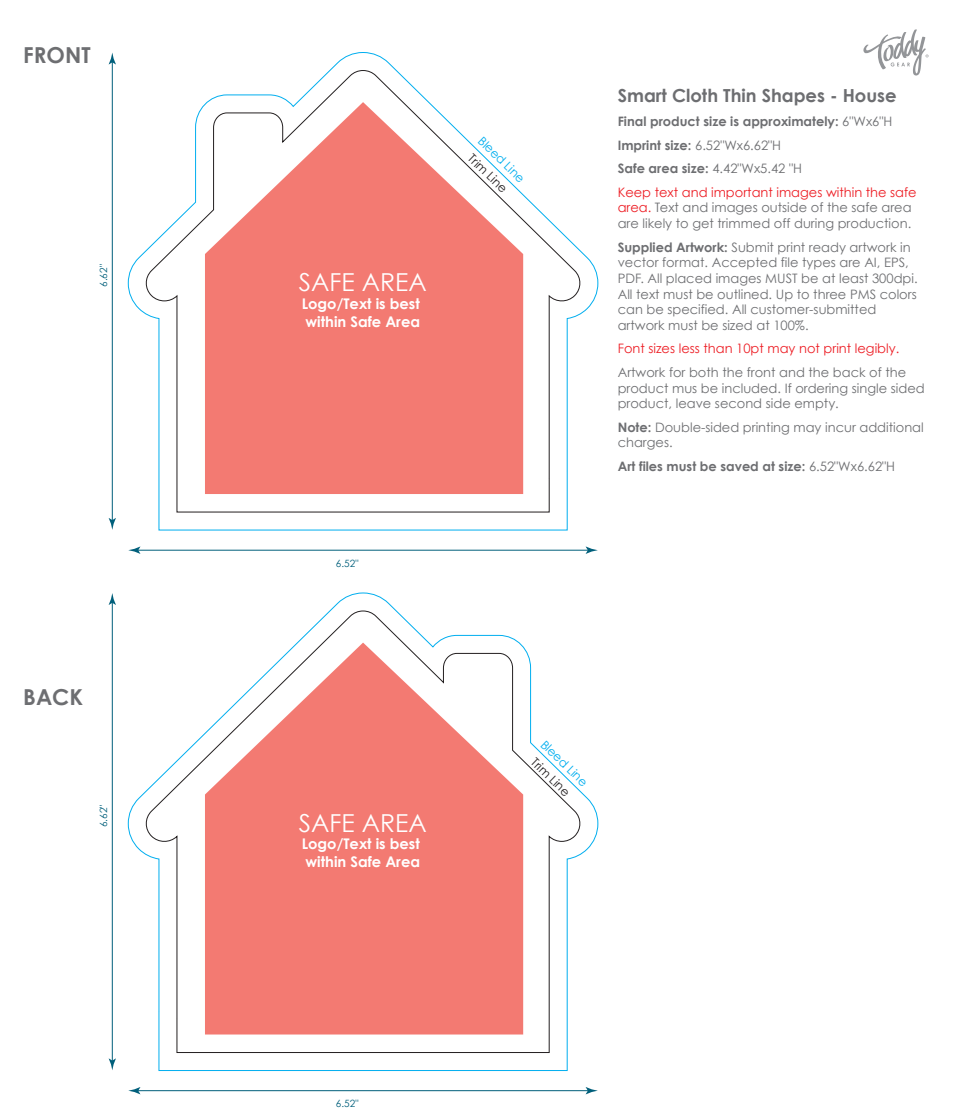
<style>
.page{position:relative;width:955px;height:1119px;background:#fff}
.page>*{position:absolute;margin:0;border:0;box-sizing:border-box;transform-origin:0 0}
.t1{font:24.8px "Century Gothic";color:#fff}
.t2{font:700 22px "Century Gothic";color:#6d6e71}
.t3{font:700 18px "Century Gothic";color:#6d6e71}
.t4{font:700 14.7px/17.6px "Century Gothic";color:#fff}
.t5{font:13px/15.6px "Century Gothic";color:#6d6e71}
.t6{font:700 13px/23.6px "Century Gothic";color:#6d6e71}
.t7{font:13px "Century Gothic";color:#ed1d24}
.t8{font:12px "Century Gothic";color:#00aeef}
.t9{font:12px "Century Gothic";color:#231f20}
.t10{font:10px "Century Gothic";color:#005f7b}
.s1{font-weight:400}
.s2{font-weight:400;color:#ed1d24}
.s3{color:#ed1d24}
.s4{font-weight:700}
</style>
<div class="page">
<svg style="left:863px;top:29px;width:66px;height:47px"></svg>
<hr style="left:136px;top:549px;width:454px;height:1px;background:#005f7b">
<svg style="left:128px;top:546px;width:12px;height:8px"></svg>
<svg style="left:586px;top:546px;width:12px;height:8px"></svg>
<hr style="left:112px;top:61px;width:1px;height:461px;background:#005f7b">
<svg style="left:109px;top:518px;width:7px;height:12px"></svg>
<svg style="left:109px;top:53px;width:7px;height:11px"></svg>
<hr style="left:136px;top:1090px;width:454px;height:1px;background:#005f7b">
<svg style="left:128px;top:1087px;width:12px;height:7px"></svg>
<svg style="left:586px;top:1087px;width:12px;height:7px"></svg>
<hr style="left:112px;top:601px;width:1px;height:461px;background:#005f7b">
<svg style="left:109px;top:1058px;width:7px;height:12px"></svg>
<svg style="left:109px;top:593px;width:7px;height:12px"></svg>
<svg style="left:127px;top:52px;width:472px;height:479px"></svg>
<svg style="left:143px;top:69px;width:440px;height:444px"></svg>
<svg style="left:205px;top:102px;width:318px;height:392px;fill:#f37a72"></svg>
<svg style="left:143px;top:610px;width:440px;height:443px"></svg>
<svg style="left:205px;top:642px;width:318px;height:392px;fill:#f37a72"></svg>
<h2 class="t2" style="left:23px;top:41px;width:69px">FRONT</h2>
<p class="t10" style="left:98px;top:287px;width:24px;rotate:-90deg">6.62"</p>
<h2 class="t2" style="left:23px;top:683px;width:61px">BACK</h2>
<p class="t10" style="left:98px;top:827px;width:24px;rotate:-90deg">6.62"</p>
<h1 class="t1" style="left:299px;top:267px;width:129px">SAFE AREA</h1>
<p class="t4" style="left:302px;top:294px;width:120px">Logo/Text is best within Safe Area</p>
<p class="t8" style="left:485px;top:134px;width:61px;rotate:44deg">Bleed Line</p>
<p class="t9" style="left:475px;top:151px;width:50px;rotate:44deg">Trim Line</p>
<p class="t10" style="left:336px;top:557px;width:24px">6.52"</p>
<h3 class="t3" style="left:618px;top:85px;width:281px">Smart Cloth Thin Shapes - House</h3>
<p class="t6" style="left:618px;top:109px;width:301px">Final product size is approximately: <span class="s1">6"Wx6"H </span>Imprint size: <span class="s1">6.52"Wx6.62"H<br></span>Safe area size: <span class="s1">4.42"Wx5.42 "H<br></span><span class="s2">Keep text and important images within the safe</span></p>
<p class="t5" style="left:618px;top:200px;width:295px"><span class="s3">area.</span> Text and images outside of the safe area are likely to get trimmed off during production.</p>
<p class="t5" style="left:618px;top:239px;width:301px"><span class="s4">Supplied Artwork:</span> Submit print ready artwork in vector format. Accepted file types are AI, EPS, PDF. All placed images MUST be at least 300dpi.<br>All text must be outlined. Up to three PMS colors can be specified. All customer-submitted artwork must be sized at 100%.</p>
<p class="t7" style="left:618px;top:341px;width:283px">Font sizes less than 10pt may not print legibly.</p>
<p class="t5" style="left:618px;top:364px;width:309px">Artwork for both the front and the back of the product mus be included. If ordering single sided product, leave second side empty.</p>
<p class="t5" style="left:618px;top:419px;width:308px"><span class="s4">Note:</span> Double-sided printing may incur additional charges.</p>
<p class="t6" style="left:618px;top:454px;width:279px">Art files must be saved at size: <span class="s1">6.52"Wx6.62"H</span></p>
<h1 class="t1" style="left:299px;top:807px;width:129px">SAFE AREA</h1>
<p class="t4" style="left:302px;top:835px;width:120px">Logo/Text is best within Safe Area</p>
<p class="t8" style="left:548px;top:737px;width:61px;rotate:44deg">Bleed Line</p>
<p class="t9" style="left:538px;top:754px;width:50px;rotate:44deg">Trim Line</p>
<p class="t10" style="left:336px;top:1097px;width:24px">6.52"</p>
</div>
